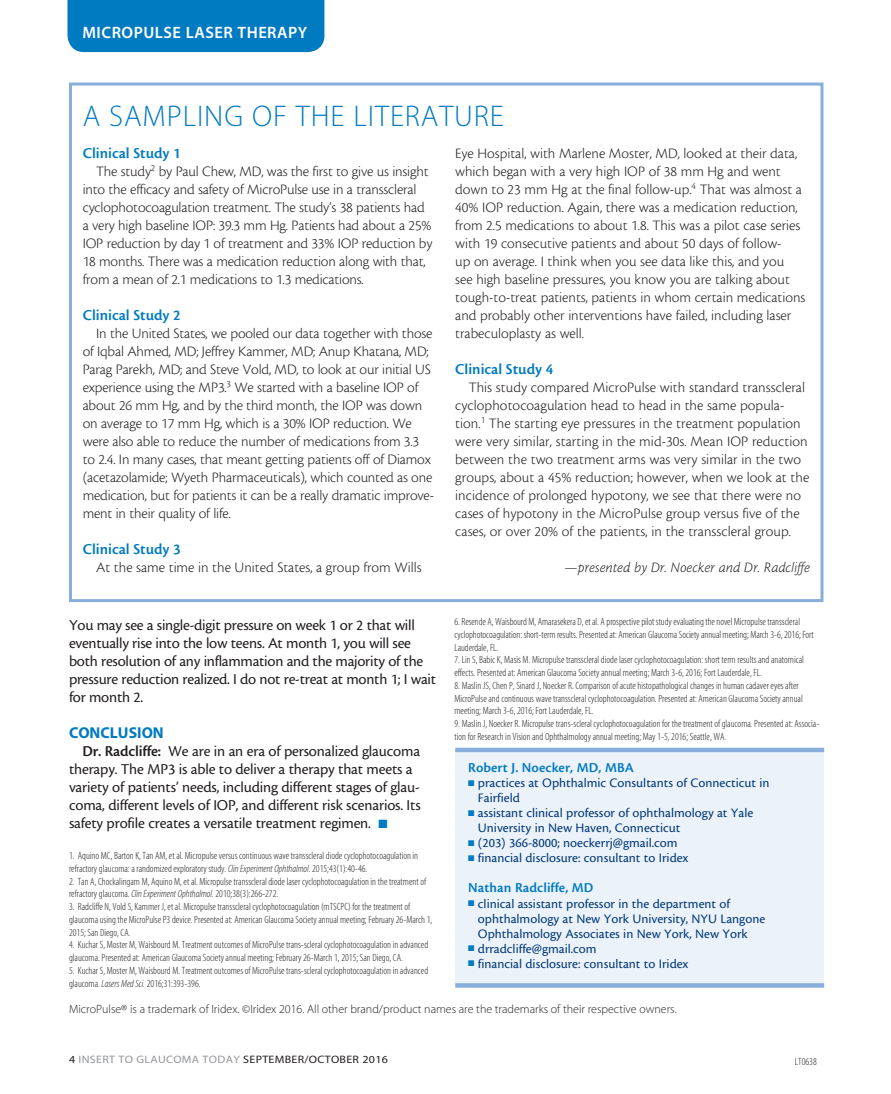
<style>
.page{position:relative;width:891px;height:1094px;background:#fff}
.page>*{position:absolute;margin:0;border:0;box-sizing:border-box;transform-origin:0 0}
.headline{font:30px "Myriad MM 215 600";letter-spacing:.03em;color:#007ac0}
.t1{font:16.5px "Myriad MM 565 600";letter-spacing:.03em;color:#fff}
.body{font:15.75px/18px "Cronos MM 408 10";letter-spacing:-.01em;color:#231f20}
.Subhead_2{font:15.75px "Cronos MM 574 10";color:#007ac0}
.subhead{font:15.75px "Myriad MM 700 600";color:#007ac0}
.sidebar_body{font:15px/18px "Cronos MM 250 10";color:#231f20}
.sidebar_body-2{font:15px "Cronos MM It 250 10";letter-spacing:.005em;color:#231f20}
.bio{font:14.25px "Cronos MM 574 9";letter-spacing:.005em;color:#007ac0}
.bio-2{font:13.5px/15px "Cronos MM 408 9";color:#013a79}
.footnote{font:12px "Myriad MM 215 600";color:#231f20}
.t2{font:10.8px "Myriad MM 400 600";letter-spacing:.025em;color:#231f20;scale:1.11 1}
.footnote-2{font:10.5px/12.8px "Myriad MM 215 300";color:#231f20}
.s1{font-family:"Cronos MM 574 10"}
.s2{color:#007ac0}
.s3{font-family:"Myriad MM It 215 300"}
.s4{color:#939598}
</style>
<div class="page">
<div style="left:67px;top:0;width:257px;height:52px;background:#007ac0"></div>
<div style="left:455px;top:752px;width:369px;height:231px;background:#ecf2f9"></div>
<div style="left:455px;top:747px;width:369px;height:5px;background:#88aedb"></div>
<svg style="left:455px;top:983px;width:369px;height:4px"></svg>
<div style="left:69px;top:82px;width:755px;height:520px;background:#fff;border:3px solid #88aedb"></div>
<p class="t1" style="left:82px;top:25px;width:226px">MICROPULSE LASER THERAPY</p>
<p class="headline" style="left:83px;top:101px;width:423px">A SAMPLING OF THE LITERATURE</p>
<p class="Subhead_2" style="left:83px;top:144px;width:100px">Clinical Study 1</p>
<p class="sidebar_body" style="left:83px;top:162px;width:351px;text-indent:13px">The study<sup>2</sup> by Paul Chew, MD, was the first to give us insight into the efficacy and safety of MicroPulse use in a transscleral cyclophotocoagulation treatment. The study’s 38 patients had a very high baseline IOP: 39.3 mm Hg. Patients had about a 25% IOP reduction by day 1 of treatment and 33% IOP reduction by 18 months. There was a medication reduction along with that, from a mean of 2.1 medications to 1.3 medications.</p>
<p class="Subhead_2" style="left:83px;top:306px;width:100px">Clinical Study 2</p>
<p class="sidebar_body" style="left:83px;top:324px;width:353px;text-indent:13px">In the United States, we pooled our data together with those of Iqbal Ahmed, MD; Jeffrey Kammer, MD; Anup Khatana, MD; Parag Parekh, MD; and Steve Vold, MD, to look at our initial US experience using the MP3.<sup>3</sup> We started with a baseline IOP of about 26 mm Hg, and by the third month, the IOP was down on average to 17 mm Hg, which is a 30% IOP reduction. We were also able to reduce the number of medications from 3.3 to 2.4. In many cases, that meant getting patients off of Diamox (acetazolamide; Wyeth Pharmaceuticals), which counted as one medication, but for patients it can be a really dramatic improve&shy;ment in their quality of life.</p>
<p class="Subhead_2" style="left:83px;top:540px;width:100px">Clinical Study 3</p>
<p class="sidebar_body" style="left:96px;top:558px;width:327px">At the same time in the United States, a group from Wills</p>
<p class="sidebar_body" style="left:455px;top:144px;width:352px">Eye Hospital, with Marlene Moster, MD, looked at their data, which began with a very high IOP of 38 mm Hg and went down to 23 mm Hg at the final follow-up.<sup>4</sup> That was almost a 40% IOP reduction. Again, there was a medication reduction, from 2.5 medications to about 1.8. This was a pilot case series with 19 consecutive patients and about 50 days of follow-<br>up on average. I think when you see data like this, and you<br>see high baseline pressures, you know you are talking about tough-to-treat patients, patients in whom certain medications and probably other interventions have failed, including laser trabeculoplasty as well.</p>
<p class="Subhead_2" style="left:455px;top:360px;width:100px">Clinical Study 4</p>
<p class="sidebar_body" style="left:455px;top:378px;width:356px;text-indent:14px">This study compared MicroPulse with standard transscleral cyclophotocoagulation head to head in the same popula&shy;tion.<sup>1</sup> The starting eye pressures in the treatment population were very similar, starting in the mid-30s. Mean IOP reduction between the two treatment arms was very similar in the two groups, about a 45% reduction; however, when we look at the incidence of prolonged hypotony, we see that there were no cases of hypotony in the MicroPulse group versus five of the cases, or over 20% of the patients, in the transscleral group.</p>
<p class="sidebar_body-2" style="left:565px;top:559px;width:247px">—presented by Dr. Noecker and Dr. Radcliffe</p>
<p class="body" style="left:69px;top:616px;width:369px">You may see a single-digit pressure on week 1 or 2 that will eventually rise into the low teens. At month 1, you will see both resolution of any inflammation and the majority of the pressure reduction realized. I do not re-treat at month 1; I wait for month 2.</p>
<p class="subhead" style="left:69px;top:725px;width:96px">CONCLUSION</p>
<p class="body" style="left:69px;top:742px;width:353px;text-indent:14px"><span class="s1">Dr. Radcliffe:</span> We are in an era of personalized glaucoma therapy. The MP3 is able to deliver a therapy that meets a variety of patients’ needs, including different stages of glau&shy;coma, different levels of IOP, and different risk scenarios. Its safety profile creates a versatile treatment regimen. <span class="s2">■</span></p>
<p class="footnote-2" style="left:69px;top:849px;width:351px">1. Aquino MC, Barton K, Tan AM, et al. Micropulse versus continuous wave transscleral diode cyclophotocoagulation in refractory glaucoma: a randomized exploratory study. <span class="s3">Clin Experiment Ophthalmol</span>. 2015;43(1):40-46.</p>
<p class="footnote-2" style="left:69px;top:875px;width:359px">2. Tan A, Chockalingam M, Aquino M, et al. Micropulse transscleral diode laser cyclophotocoagulation in the treatment of refractory glaucoma. <span class="s3">Clin Experiment Ophthalmol.</span> 2010;38(3):266-272.</p>
<p class="footnote-2" style="left:69px;top:900px;width:365px">3. Radcliffe N, Vold S, Kammer J, et al. Micropulse transscleral cyclophotocoagulation (mTSCPC) for the treatment of glaucoma using the MicroPulse P3 device. Presented at: American Glaucoma Society annual meeting; February 26-March 1,<br>2015; San Diego, CA.</p>
<p class="footnote-2" style="left:69px;top:939px;width:361px">4. Kuchar S, Moster M, Waisbourd M. Treatment outcomes of MicroPulse trans-scleral cyclophotocoagulation in advanced glaucoma. Presented at: American Glaucoma Society annual meeting; February 26-March 1, 2015; San Diego, CA.</p>
<p class="footnote-2" style="left:69px;top:964px;width:361px">5. Kuchar S, Moster M, Waisbourd M. Treatment outcomes of MicroPulse trans-scleral cyclophotocoagulation in advanced glaucoma. <span class="s3">Lasers Med Sci.</span> 2016;31:393-396.</p>
<p class="footnote-2" style="left:454px;top:615px;width:361px">6. Resende A, Waisbourd M, Amarasekera D, et al. A prospective pilot study evaluating the novel Micropulse transscleral cyclophotocoagulation: short-term results. Presented at: American Glaucoma Society annual meeting; March 3-6, 2016; Fort<br>Lauderdale, FL.</p>
<p class="footnote-2" style="left:454px;top:654px;width:351px">7. Lin S, Babic K, Masis M. Micropulse transscleral diode laser cyclophotocoagulation: short term results and anatomical effects. Presented at: American Glaucoma Society annual meeting; March 3-6, 2016; Fort Lauderdale, FL.</p>
<p class="footnote-2" style="left:454px;top:679px;width:350px">8. Maslin JS, Chen P, Sinard J, Noecker R. Comparison of acute histopathological changes in human cadaver eyes after<br>MicroPulse and continuous wave transscleral cyclophotocoagulation. Presented at: American Glaucoma Society annual meeting; March 3-6, 2016; Fort Lauderdale, FL.</p>
<p class="footnote-2" style="left:454px;top:717px;width:366px">9. Maslin J, Noecker R. Micropulse trans-scleral cyclophotocoagulation for the treatment of glaucoma. Presented at: Associa&shy;tion for Research in Vision and Ophthalmology annual meeting; May 1-5, 2016; Seattle, WA.</p>
<p class="bio" style="left:468px;top:760px;width:167px">Robert J. Noecker, MD, MBA</p>
<p class="bio-2" style="left:478px;top:776px;width:293px;text-indent:-10px"><span class="s2">■</span> practices at Ophthalmic Consultants of Connecticut in<br>Fairfield</p>
<p class="bio-2" style="left:478px;top:806px;width:277px;text-indent:-10px"><span class="s2">■</span> assistant clinical professor of ophthalmology at Yale<br>University in New Haven, Connecticut</p>
<p class="bio-2" style="left:468px;top:836px;width:211px"><span class="s2">■</span> (203) 366-8000; noeckerrj@gmail.com</p>
<p class="bio-2" style="left:468px;top:851px;width:222px"><span class="s2">■</span> financial disclosure: consultant to Iridex</p>
<p class="bio" style="left:468px;top:880px;width:127px">Nathan Radcliffe, MD</p>
<p class="bio-2" style="left:478px;top:896px;width:289px;text-indent:-10px"><span class="s2">■</span> clinical assistant professor in the department of ophthalmology at New York University, NYU Langone<br>Ophthalmology Associates in New York, New York</p>
<p class="bio-2" style="left:468px;top:941px;width:130px"><span class="s2">■</span> drradcliffe@gmail.com</p>
<p class="bio-2" style="left:468px;top:956px;width:222px"><span class="s2">■</span> financial disclosure: consultant to Iridex</p>
<p class="footnote" style="left:69px;top:1003px;width:609px">MicroPulse® is a trademark of Iridex. ©Iridex 2016. All other brand/product names are the trademarks of their respective owners.</p>
<p class="t2" style="left:69px;top:1054px;width:289px">4 <span class="s4">INSERT TO GLAUCOMA TODAY</span> SEPTEMBER/OCTOBER 2016</p>
<p class="footnote-2" style="left:795px;top:1055px;width:23px">LT0638</p>
</div>
